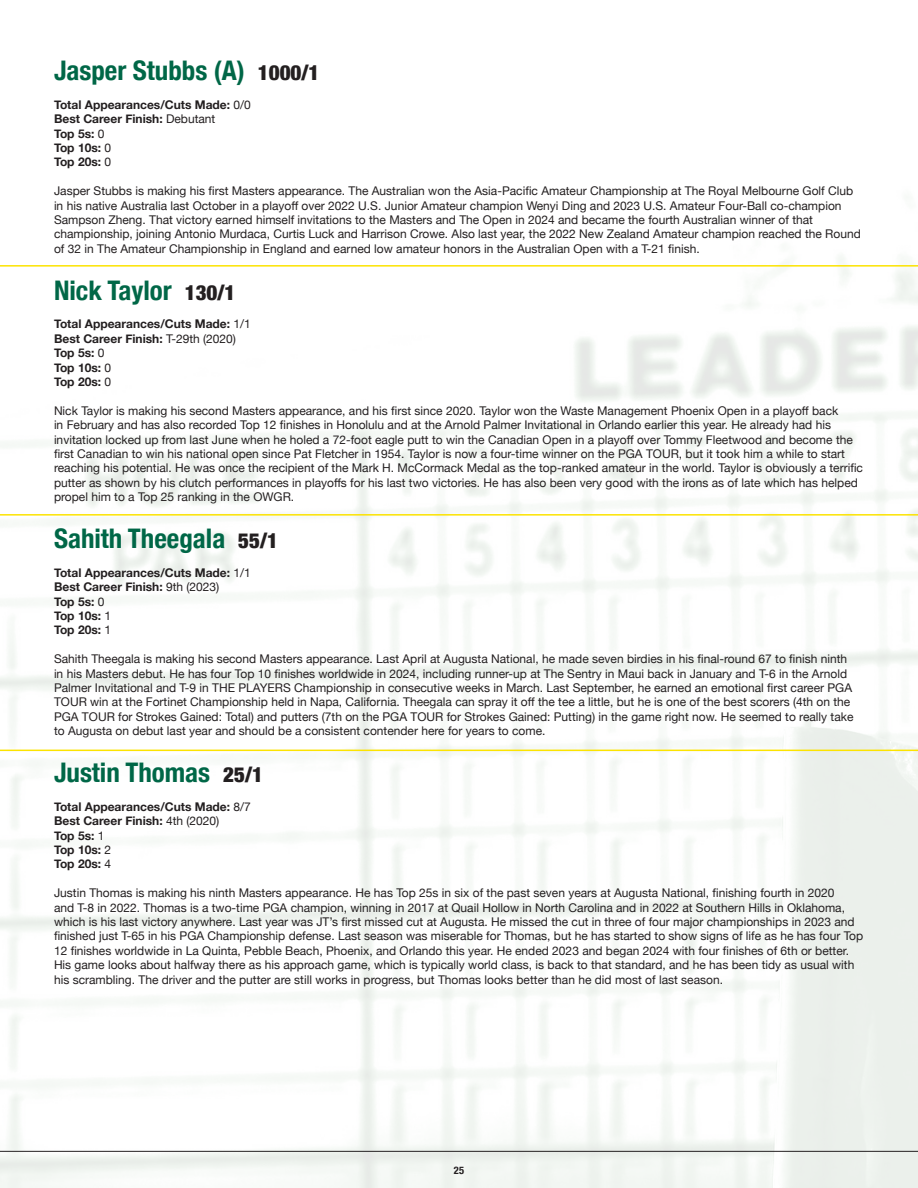
<style>
.page{position:relative;width:918px;height:1188px;background:#fff}
.page>*{position:absolute;margin:0;border:0;box-sizing:border-box;transform-origin:0 0}
.Golfer_Name{font:700 condensed 27px "Helvetica Neue";color:#006747}
.t1{font:12px/14.4px "Helvetica Neue";color:#231f20}
.t2{font:700 12px "Helvetica Neue";color:#231f20}
.t3{font:700 condensed 10.5px "Helvetica Neue";color:#231f20}
.s1{font-weight:900;font-size:21px;color:#231f20}
.s2{font-weight:400}
</style>
<div class="page">
<hr style="left:0;top:750px;width:918px;height:1px;background:#fce300">
<hr style="left:0;top:514px;width:918px;height:2px;background:#fce300">
<hr style="left:0;top:265px;width:918px;height:2px;background:#fce300">
<hr style="left:0;top:1151px;width:918px;height:1px;background:#231f20">
<p class="Golfer_Name" style="left:54px;top:48px;width:267px">Jasper Stubbs (A) <span class="s1">1000/1</span></p>
<p class="t2" style="left:54px;top:95px;width:198px">Total Appearances/Cuts Made: <span class="s2">0/0</span></p>
<p class="t2" style="left:54px;top:109px;width:163px">Best Career Finish: <span class="s2">Debutant</span></p>
<p class="t2" style="left:54px;top:124px;width:52px">Top 5s: <span class="s2">0</span></p>
<p class="t2" style="left:54px;top:138px;width:59px">Top 10s: <span class="s2">0</span></p>
<p class="t2" style="left:54px;top:153px;width:59px">Top 20s: <span class="s2">0</span></p>
<p class="t1" style="left:54px;top:184px;width:808px">Jasper Stubbs is making his first Masters appearance. The Australian won the Asia-Pacific Amateur Championship at The Royal Melbourne Golf Club in his native Australia last October in a playoff over 2022 U.S. Junior Amateur champion Wenyi Ding and 2023 U.S. Amateur Four-Ball co-champion Sampson Zheng. That victory earned himself invitations to the Masters and The Open in 2024 and became the fourth Australian winner of that championship, joining Antonio Murdaca, Curtis Luck and Harrison Crowe. Also last year, the 2022 New Zealand Amateur champion reached the Round of 32 in The Amateur Championship in England and earned low amateur honors in the Australian Open with a T-21 finish.</p>
<p class="Golfer_Name" style="left:54px;top:268px;width:183px">Nick Taylor <span class="s1">130/1</span></p>
<p class="t2" style="left:54px;top:315px;width:198px">Total Appearances/Cuts Made: <span class="s2">1/1</span></p>
<p class="t2" style="left:54px;top:329px;width:184px">Best Career Finish: <span class="s2">T-29th (2020)</span></p>
<p class="t2" style="left:54px;top:343px;width:52px">Top 5s: <span class="s2">0</span></p>
<p class="t2" style="left:54px;top:358px;width:59px">Top 10s: <span class="s2">0</span></p>
<p class="t2" style="left:54px;top:372px;width:59px">Top 20s: <span class="s2">0</span></p>
<p class="t1" style="left:54px;top:404px;width:811px">Nick Taylor is making his second Masters appearance, and his first since 2020. Taylor won the Waste Management Phoenix Open in a playoff back<br>in February and has also recorded Top 12 finishes in Honolulu and at the Arnold Palmer Invitational in Orlando earlier this year. He already had his invitation locked up from last June when he holed a 72-foot eagle putt to win the Canadian Open in a playoff over Tommy Fleetwood and become the first Canadian to win his national open since Pat Fletcher in 1954. Taylor is now a four-time winner on the PGA TOUR, but it took him a while to start reaching his potential. He was once the recipient of the Mark H. McCormack Medal as the top-ranked amateur in the world. Taylor is obviously a terrific putter as shown by his clutch performances in playoffs for his last two victories. He has also been very good with the irons as of late which has helped propel him to a Top 25 ranking in the OWGR.</p>
<p class="Golfer_Name" style="left:54px;top:516px;width:226px">Sahith Theegala <span class="s1">55/1</span></p>
<p class="t2" style="left:54px;top:563px;width:198px">Total Appearances/Cuts Made: <span class="s2">1/1</span></p>
<p class="t2" style="left:54px;top:577px;width:167px">Best Career Finish: <span class="s2">9th (2023)</span></p>
<p class="t2" style="left:54px;top:592px;width:52px">Top 5s: <span class="s2">0</span></p>
<p class="t2" style="left:54px;top:606px;width:59px">Top 10s: <span class="s2">1</span></p>
<p class="t2" style="left:54px;top:621px;width:59px">Top 20s: <span class="s2">1</span></p>
<p class="t1" style="left:54px;top:652px;width:801px">Sahith Theegala is making his second Masters appearance. Last April at Augusta National, he made seven birdies in his final-round 67 to finish ninth in his Masters debut. He has four Top 10 finishes worldwide in 2024, including runner-up at The Sentry in Maui back in January and T-6 in the Arnold Palmer Invitational and T-9 in THE PLAYERS Championship in consecutive weeks in March. Last September, he earned an emotional first career PGA TOUR win at the Fortinet Championship held in Napa, California. Theegala can spray it off the tee a little, but he is one of the best scorers (4th on the PGA TOUR for Strokes Gained: Total) and putters (7th on the PGA TOUR for Strokes Gained: Putting) in the game right now. He seemed to really take to Augusta on debut last year and should be a consistent contender here for years to come.</p>
<p class="Golfer_Name" style="left:54px;top:750px;width:211px">Justin Thomas <span class="s1">25/1</span></p>
<p class="t2" style="left:54px;top:797px;width:198px">Total Appearances/Cuts Made: <span class="s2">8/7</span></p>
<p class="t2" style="left:54px;top:811px;width:167px">Best Career Finish: <span class="s2">4th (2020)</span></p>
<p class="t2" style="left:54px;top:826px;width:52px">Top 5s: <span class="s2">1</span></p>
<p class="t2" style="left:54px;top:840px;width:59px">Top 10s: <span class="s2">2</span></p>
<p class="t2" style="left:54px;top:855px;width:59px">Top 20s: <span class="s2">4</span></p>
<p class="t1" style="left:54px;top:886px;width:811px">Justin Thomas is making his ninth Masters appearance. He has Top 25s in six of the past seven years at Augusta National, finishing fourth in 2020<br>and T-8 in 2022. Thomas is a two-time PGA champion, winning in 2017 at Quail Hollow in North Carolina and in 2022 at Southern Hills in Oklahoma, which is his last victory anywhere. Last year was JT’s first missed cut at Augusta. He missed the cut in three of four major championships in 2023 and finished just T-65 in his PGA Championship defense. Last season was miserable for Thomas, but he has started to show signs of life as he has four Top 12 finishes worldwide in La Quinta, Pebble Beach, Phoenix, and Orlando this year. He ended 2023 and began 2024 with four finishes of 6th or better.<br>His game looks about halfway there as his approach game, which is typically world class, is back to that standard, and he has been tidy as usual with his scrambling. The driver and the putter are still works in progress, but Thomas looks better than he did most of last season.</p>
<p class="t3" style="left:454px;top:1162px;width:12px">25</p>
</div>
